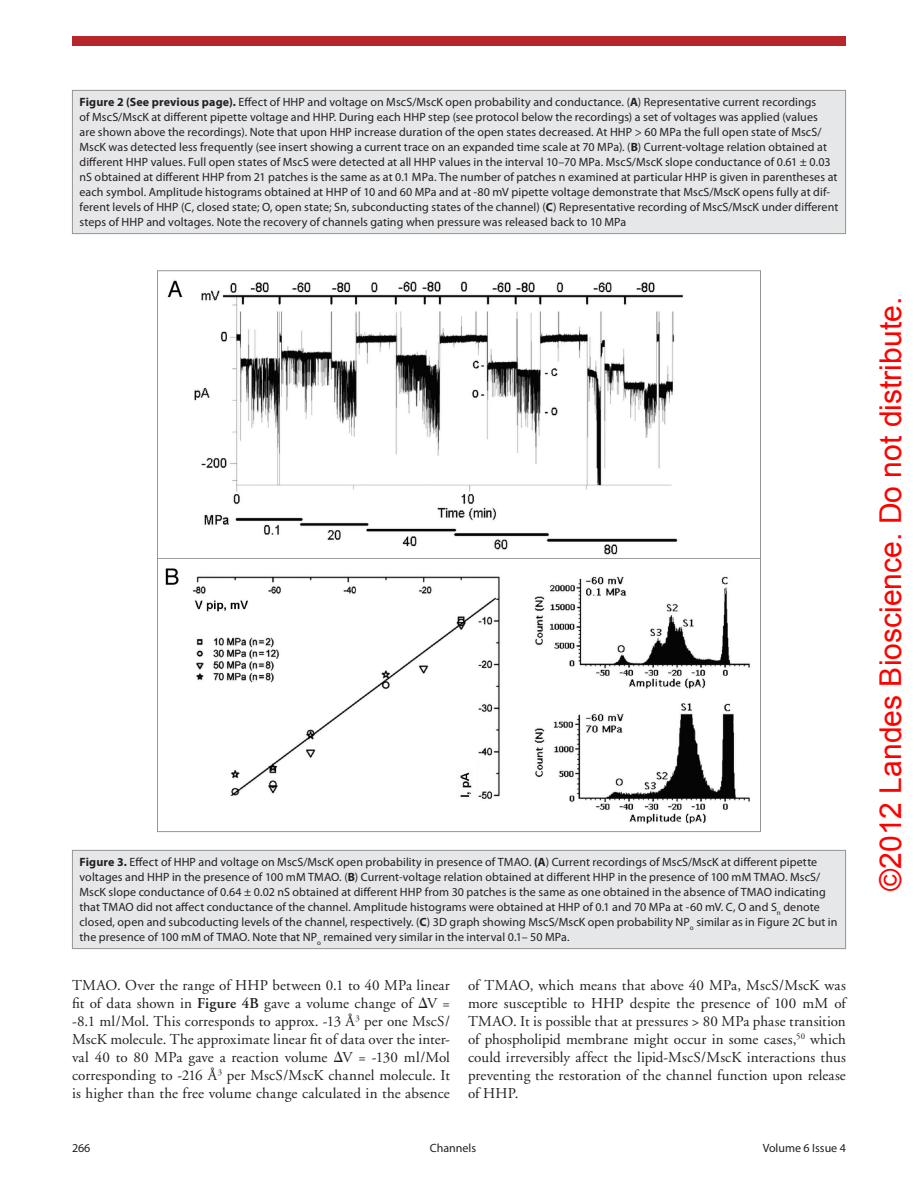
<style>
.page{position:relative;width:918px;height:1188px;background:#fff}
.page>*{position:absolute;margin:0;border:0;box-sizing:border-box;transform-origin:0 0}
.t1{font:30.15px "Arial";color:#f00}
.Body_text{font:15px/18px "Adobe Garamond";letter-spacing:.01em;color:#231f20;text-align:justify}
.Figure_Legend{font:12px/15px "Myriad Pro";letter-spacing:.01em;color:#231f20}
.s1{font-weight:700}
.s2{font-weight:600}
.s3{font-family:"Universal Std Greekw Math Pi"}
</style>
<div class="page">
<div style="left:72px;top:36px;width:774px;height:10px;background:#b7262b"></div>
<div style="left:72px;top:90px;width:774px;height:144px;background:#e6e7e9"></div>
<div style="left:72px;top:90px;width:774px;height:144px;border:1px solid #939598"></div>
<div style="left:72px;top:850px;width:774px;height:99px;background:#e6e7e9"></div>
<div style="left:72px;top:850px;width:774px;height:99px;border:1px solid #939598"></div>
<img style="left:159px;top:280px;width:600px;height:544px">
<p class="Figure_Legend" style="left:80px;top:95px;width:760px"><span class="s1">Figure 2 (See previous page).</span> Effect of HHP and voltage on MscS/MscK open probability and conductance. (<span class="s1">A</span>) Representative current recordings<br>of MscS/MscK at different pipette voltage and HHP. During each HHP step (see protocol below the recordings) a set of voltages was applied (values<br>are shown above the recordings). Note that upon HHP increase duration of the open states decreased. At HHP &gt; 60 MPa the full open state of MscS/ MscK was detected less frequently (see insert showing a current trace on an expanded time scale at 70 MPa). (<span class="s1">B</span>) Current-voltage relation obtained at different HHP values. Full open states of MscS were detected at all HHP values in the interval 10–70 MPa. MscS/MscK slope conductance of 0.61 ± 0.03 nS obtained at different HHP from 21 patches is the same as at 0.1 MPa. The number of patches n examined at particular HHP is given in parentheses at each symbol. Amplitude histograms obtained at HHP of 10 and 60 MPa and at -80 mV pipette voltage demonstrate that MscS/MscK opens fully at dif&shy;ferent levels of HHP (C, closed state; O, open state; Sn, subconducting states of the channel) (<span class="s1">C</span>) Representative recording of MscS/MscK under different steps of HHP and voltages. Note the recovery of channels gating when pressure was released back to 10 MPa</p>
<p class="Figure_Legend" style="left:80px;top:855px;width:759px"><span class="s1">Figure 3.</span> Effect of HHP and voltage on MscS/MscK open probability in presence of TMAO. <span class="s1">(A</span>) Current recordings of MscS/MscK at different pipette voltages and HHP in the presence of 100 mM TMAO. (<span class="s1">B</span>) Current-voltage relation obtained at different HHP in the presence of 100 mM TMAO. MscS/ MscK slope conductance of 0.64 ± 0.02 nS obtained at different HHP from 30 patches is the same as one obtained in the absence of TMAO indicating that TMAO did not affect conductance of the channel. Amplitude histograms were obtained at HHP of 0.1 and 70 MPa at -60 mV. C, O and S<sub>n</sub> denote closed, open and subcoducting levels of the channel, respectively. (<span class="s1">C</span>) 3D graph showing MscS/MscK open probability NP<sub>o</sub> similar as in Figure 2C but in the presence of 100 mM of TMAO. Note that NP<sub>o</sub> remained very similar in the interval 0.1– 50 MPa.</p>
<p class="Body_text" style="left:72px;top:977px;width:379px">TMAO. Over the range of HHP between 0.1 to 40 MPa linear fit of data shown in <span class="s2">Figure 4B</span> gave a volume change of <span class="s3">Δ</span>V = -8.1 ml/Mol. This corresponds to approx. -13 Å<sup>3</sup> per one MscS/ MscK molecule. The approximate linear fit of data over the inter&shy;val 40 to 80 MPa gave a reaction volume <span class="s3">Δ</span>V = -130 ml/Mol corresponding to -216 Å<sup>3</sup> per MscS/MscK channel molecule. It is higher than the free volume change calculated in the absence</p>
<p class="Body_text" style="left:468px;top:977px;width:379px">of TMAO, which means that above 40 MPa, MscS/MscK was more susceptible to HHP despite the presence of 100 mM of TMAO. It is possible that at pressures &gt; 80 MPa phase transition of phospholipid membrane might occur in some cases,<sup>50</sup> which could irreversibly affect the lipid-MscS/MscK interactions thus preventing the restoration of the channel function upon release of HHP.</p>
<p class="Figure_Legend" style="left:72px;top:1140px;width:20px">266</p>
<p class="Figure_Legend" style="left:430px;top:1140px;width:48px">Channels</p>
<p class="Figure_Legend" style="left:763px;top:1140px;width:85px">Volume 6 Issue 4</p>
<h1 class="t1" style="left:871px;top:891px;width:595px;rotate:-90deg">©2012 Landes Bioscience. Do not distribute.</h1>
</div>
